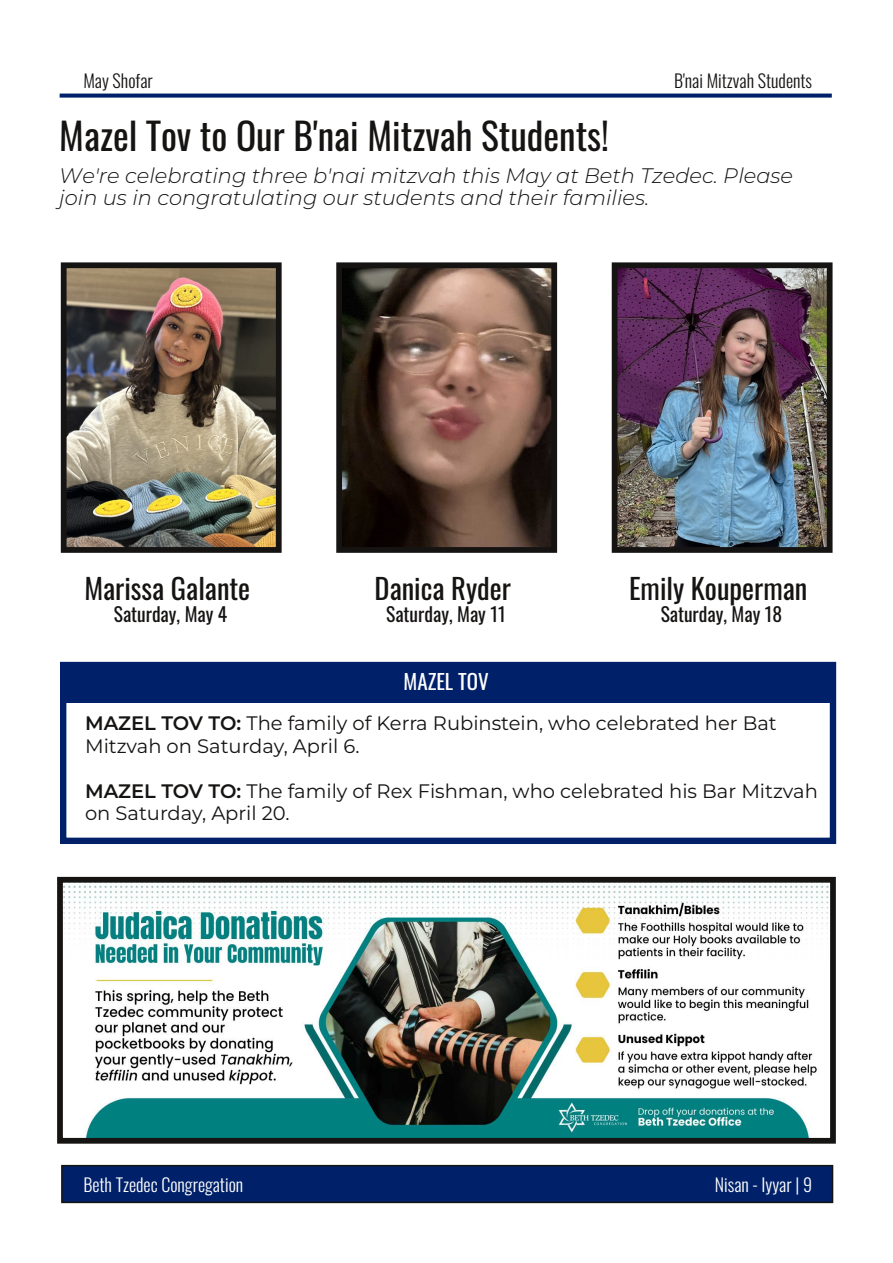
<style>
.page{position:relative;width:893px;height:1263px;background:#fff}
.page>*{position:absolute;margin:0;border:0;box-sizing:border-box;transform-origin:0 0}
.t1{font:37.5px "Oswald";color:#161413}
.t2{font:28.5px "Oswald";color:#161413}
.t3{font:italic 300 21px/22.5px "Montserrat";color:#161413}
.t4{font:21px "Oswald";color:#fff}
.t5{font:19.5px/22.5px "Montserrat";color:#161413}
.t6{font:19.5px "Oswald";color:#161413}
.t7{font:300 18px "Oswald";color:#fff}
.t8{font:300 18px "Oswald";color:#161413}
.s1{font-weight:600}
</style>
<div class="page">
<div style="left:62px;top:1165px;width:770px;height:37px;background:#002169"></div>
<div style="left:61px;top:1165px;width:772px;height:38px;border:2px solid #161413"></div>
<div style="left:60px;top:94px;width:772px;height:4px;border:2px solid #002169"></div>
<img style="left:68px;top:269px;width:207px;height:277px">
<div style="left:61px;top:262px;width:221px;height:291px;border:6px solid #161413"></div>
<div style="left:60px;top:662px;width:776px;height:182px;border:6px solid #002169"></div>
<div style="left:60px;top:664px;width:773px;height:38px;background:#002169"></div>
<img style="left:343px;top:269px;width:207px;height:277px">
<div style="left:336px;top:262px;width:221px;height:291px;border:6px solid #161413"></div>
<img style="left:619px;top:269px;width:207px;height:277px">
<div style="left:612px;top:262px;width:221px;height:291px;border:6px solid #161413"></div>
<img style="left:64px;top:885px;width:765px;height:252px">
<div style="left:57px;top:877px;width:779px;height:267px;border:6px solid #161413"></div>
<p class="t8" style="left:83px;top:67px;width:71px">May Shofar</p>
<p class="t8" style="left:674px;top:67px;width:139px">B'nai Mitzvah Students</p>
<h1 class="t1" style="left:59px;top:107px;width:551px">Mazel Tov to Our B'nai Mitzvah Students!</h1>
<p class="t3" style="left:59px;top:164px;width:735px">We're celebrating three b'nai mitzvah this May at Beth Tzedec. Please join us in congratulating our students and their families.</p>
<h2 class="t2" style="left:84px;top:566px;width:167px">Marissa Galante</h2>
<p class="t6" style="left:114px;top:599px;width:115px">Saturday, May 4</p>
<h2 class="t2" style="left:375px;top:565px;width:138px">Danica Ryder</h2>
<p class="t6" style="left:386px;top:599px;width:121px">Saturday, May 11</p>
<p class="t4" style="left:403px;top:665px;width:87px">MAZEL TOV</p>
<h2 class="t2" style="left:629px;top:565px;width:180px">Emily Kouperman</h2>
<p class="t6" style="left:661px;top:599px;width:123px">Saturday, May 18</p>
<p class="t5" style="left:85px;top:712px;width:693px"><span class="s1">MAZEL TOV TO:</span> The family of Kerra Rubinstein, who celebrated her Bat<br>Mitzvah on Saturday, April 6.</p>
<p class="t5" style="left:85px;top:780px;width:734px"><span class="s1">MAZEL TOV TO:</span> The family of Rex Fishman, who celebrated his Bar Mitzvah on Saturday, April 20.</p>
<p class="t7" style="left:83px;top:1170px;width:161px">Beth Tzedec Congregation</p>
<p class="t7" style="left:715px;top:1170px;width:99px">Nisan - Iyyar | 9</p>
</div>
